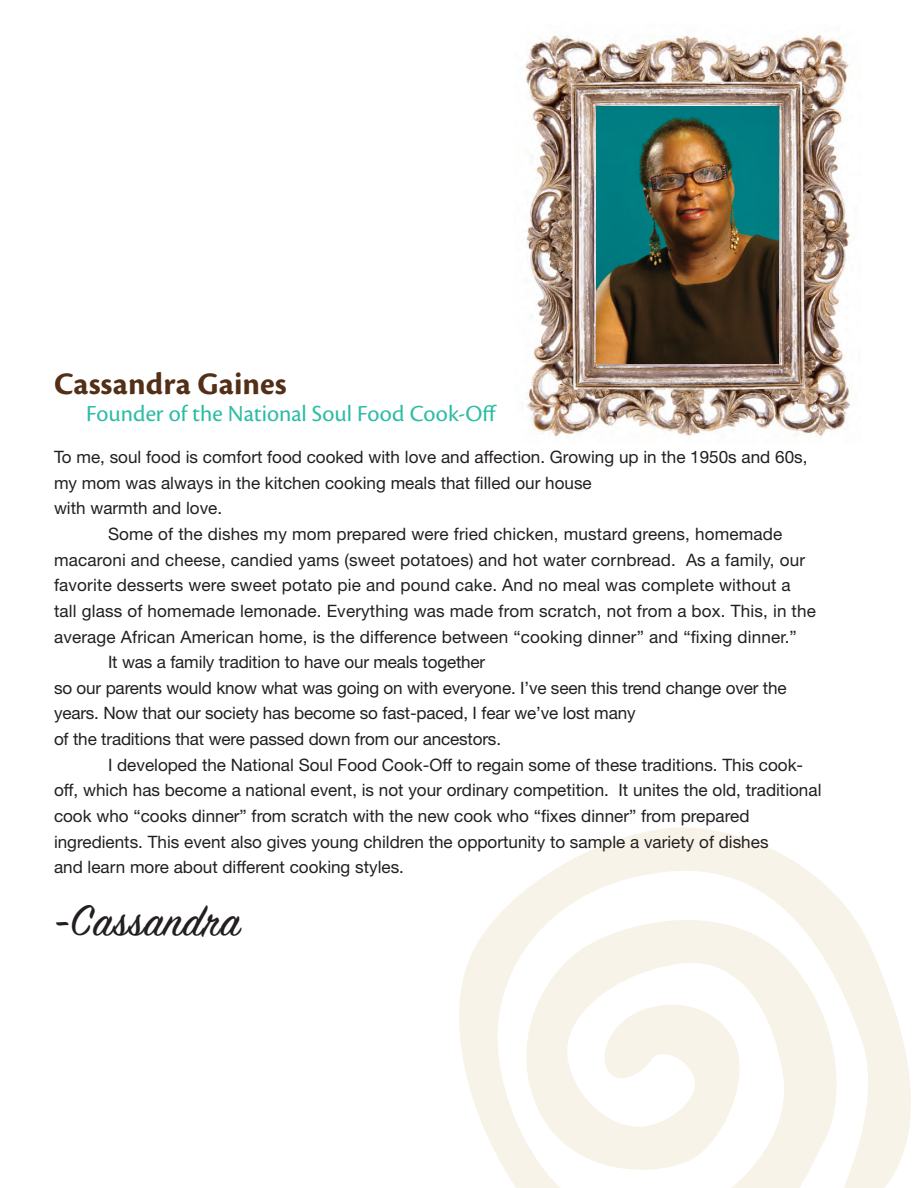
<style>
.page{position:relative;width:918px;height:1188px;background:#fff}
.page>*{position:absolute;margin:0;border:0;box-sizing:border-box;transform-origin:0 0}
.t1{font:47.55px "Sign Painter House Script";letter-spacing:.02em;color:#231f20}
.t2{font:700 32.55px "Cronos Pro";letter-spacing:.005em;color:#532f18}
.t3{font:24px "Cronos Pro";color:#2dbca4}
.t4{font:17.1px/25.7px "Helvetica Neue LT Std";color:#231f20}
</style>
<div class="page">
<img style="left:525px;top:34px;width:325px;height:405px">
<img style="left:597px;top:106px;width:182px;height:258px">
<svg style="left:459px;top:827px;width:452px;height:361px;fill:#faf7f0"></svg>
<p class="t2" style="left:54px;top:365px;width:234px">Cassandra Gaines</p>
<p class="t3" style="left:86px;top:400px;width:412px">Founder of the National Soul Food Cook-Off</p>
<p class="t4" style="left:54px;top:444px;width:755px">To me, soul food is comfort food cooked with love and affection. Growing up in the 1950s and 60s, my mom was always in the kitchen cooking meals that filled our house</p>
<p class="t4" style="left:54px;top:495px;width:170px">with warmth and love.</p>
<p class="t4" style="left:54px;top:521px;width:764px;text-indent:54px">Some of the dishes my mom prepared were fried chicken, mustard greens, homemade macaroni and cheese, candied yams (sweet potatoes) and hot water cornbread. As a family, our favorite desserts were sweet potato pie and pound cake. And no meal was complete without a tall glass of homemade lemonade. Everything was made from scratch, not from a box. This, in the average African American home, is the difference between “cooking dinner” and “fixing dinner.”</p>
<p class="t4" style="left:108px;top:649px;width:379px">It was a family tradition to have our meals together</p>
<p class="t4" style="left:54px;top:675px;width:734px">so our parents would know what was going on with everyone. I’ve seen this trend change over the years. Now that our society has become so fast-paced, I fear we’ve lost many</p>
<p class="t4" style="left:54px;top:726px;width:449px">of the traditions that were passed down from our ancestors.</p>
<p class="t4" style="left:54px;top:752px;width:769px;text-indent:54px">I developed the National Soul Food Cook-Off to regain some of these traditions. This cook&shy;off, which has become a national event, is not your ordinary competition. It unites the old, traditional cook who “cooks dinner” from scratch with the new cook who “fixes dinner” from prepared ingredients. This event also gives young children the opportunity to sample a variety of dishes</p>
<p class="t4" style="left:54px;top:854px;width:352px">and learn more about different cooking styles.</p>
<p class="t1" style="left:54px;top:899px;width:187px">-Cassandra</p>
</div>
